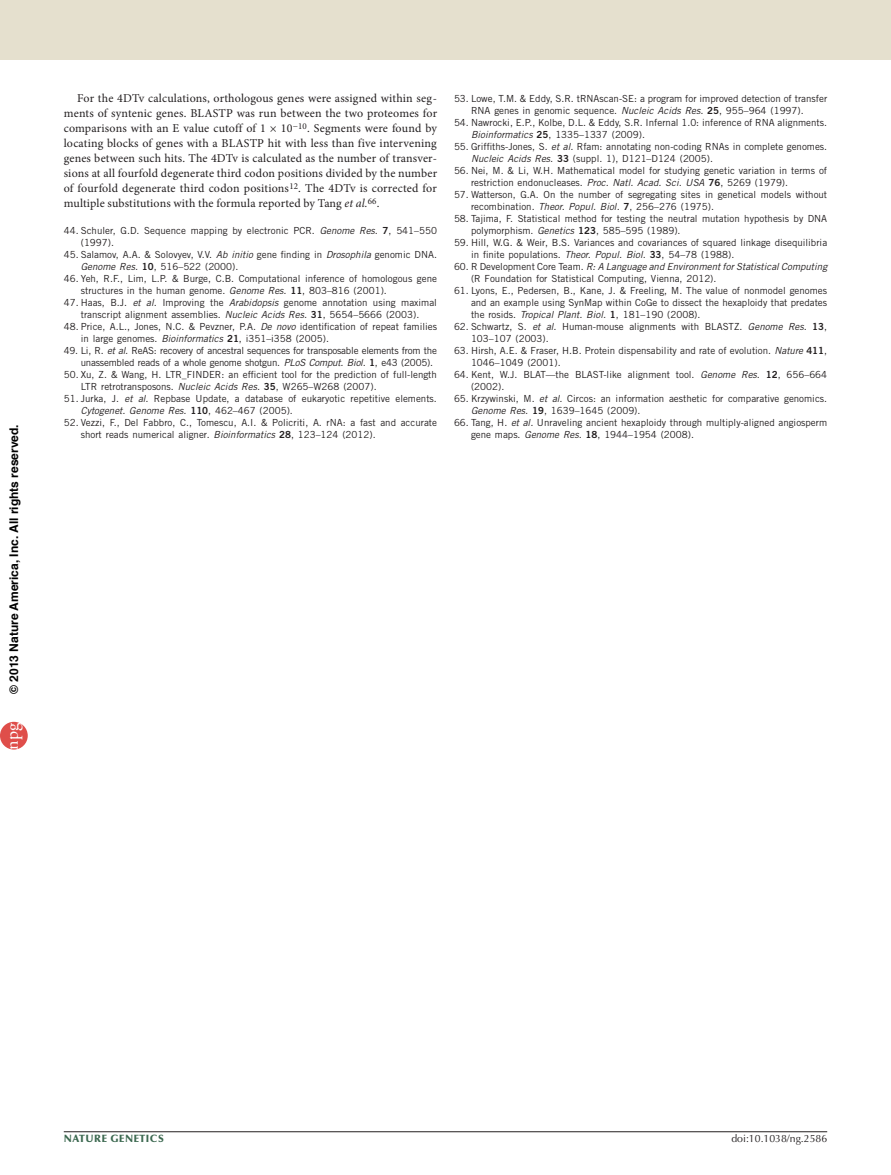
<style>
.page{position:relative;width:891px;height:1175px;background:#fff}
.page>*{position:absolute;margin:0;border:0;box-sizing:border-box;transform-origin:0 0}
.t1{font:18px "Adobe Garamond Pro";color:#fff}
.pParaMethod{font:12px/15px "Minion Pro";letter-spacing:.005em;color:#231f20;text-align:justify}
.t2{font:700 12px "Helvetica";color:#000}
.pDoiLRH{font:10.5px "Optima LT Std";color:#231f20}
.t3{font:900 10.5px "Optima LT Std";letter-spacing:.05em;color:#3b684f}
.pReference2{font:9.75px/12px "Trade Gothic LT Std";color:#231f20}
.pReference2-2{font:9.75px/12px "Trade Gothic LT Std";letter-spacing:-.02em;color:#231f20}
.s1{font-style:italic}
.s2{font-family:"Trade Gothic LT Std Bd 2"}
</style>
<div class="page">
<hr style="left:64px;top:1131px;width:763px;height:1px;background:#231f20">
<div style="left:0;top:0;width:891px;height:60px;background:#e5e0ce"></div>
<div style="left:0;top:722px;width:28px;height:27px;background:#df4e4a;border-radius:50%"></div>
<p class="t2" style="left:4px;top:693px;width:271px;rotate:-90deg">© 2013 Nature America, Inc. All rights reserved.</p>
<h1 class="t1" style="left:1px;top:749px;width:28px;rotate:-90deg">npg</h1>
<p class="pParaMethod" style="left:64px;top:91px;width:375px;text-indent:14px">For the 4DTv calculations, orthologous genes were assigned within seg&shy;ments of syntenic genes. BLASTP was run between the two proteomes for comparisons with an E value cutoff of 1 × 10<sup>−10</sup>. Segments were found by locating blocks of genes with a BLASTP hit with less than five intervening genes between such hits. The 4DTv is calculated as the number of transver&shy;sions at all fourfold degenerate third codon positions divided by the number of fourfold degenerate third codon positions<sup>12</sup>. The 4DTv is corrected for multiple substitutions with the formula reported by Tang <span class="s1">et al.</span><sup>66</sup>.</p>
<p class="pReference2" style="left:471px;top:93px;width:358px;text-indent:-17px">53. Lowe, T.M. &amp; Eddy, S.R. tRNAscan-SE: a program for improved detection of transfer<br>RNA genes in genomic sequence. <span class="s1">Nucleic Acids Res.</span> <span class="s2">25</span>, 955–964 (1997).</p>
<p class="pReference2" style="left:471px;top:117px;width:358px;text-indent:-17px">54. Nawrocki, E.P., Kolbe, D.L. &amp; Eddy, S.R. Infernal 1.0: inference of RNA alignments.<br><span class="s1">Bioinformatics</span> <span class="s2">25</span>, 1335–1337 (2009).</p>
<p class="pReference2" style="left:471px;top:141px;width:358px;text-indent:-17px">55. Griffiths-Jones, S. <span class="s1">et al.</span> Rfam: annotating non-coding RNAs in complete genomes.<br><span class="s1">Nucleic Acids Res.</span> <span class="s2">33</span> (suppl. 1), D121–D124 (2005).</p>
<p class="pReference2" style="left:471px;top:165px;width:358px;text-indent:-17px">56. Nei, M. &amp; Li, W.H. Mathematical model for studying genetic variation in terms of restriction endonucleases. <span class="s1">Proc. Natl. Acad. Sci. USA</span> <span class="s2">76</span>, 5269 (1979).</p>
<p class="pReference2" style="left:471px;top:189px;width:358px;text-indent:-17px">57. Watterson, G.A. On the number of segregating sites in genetical models without recombination. <span class="s1">Theor. Popul. Biol.</span> <span class="s2">7</span>, 256–276 (1975).</p>
<p class="pReference2" style="left:471px;top:213px;width:358px;text-indent:-17px">58. Tajima, F. Statistical method for testing the neutral mutation hypothesis by DNA polymorphism. <span class="s1">Genetics</span> <span class="s2">123</span>, 585–595 (1989).</p>
<p class="pReference2" style="left:471px;top:237px;width:358px;text-indent:-17px">59. Hill, W.G. &amp; Weir, B.S. Variances and covariances of squared linkage disequilibria in finite populations. <span class="s1">Theor. Popul. Biol.</span> <span class="s2">33</span>, 54–78 (1988).</p>
<p class="pReference2" style="left:471px;top:261px;width:358px;text-indent:-17px">60. R Development Core Team. <span class="s1">R: A Language and Environment for Statistical Computing </span>(R Foundation for Statistical Computing, Vienna, 2012).</p>
<p class="pReference2" style="left:471px;top:285px;width:358px;text-align:justify;text-indent:-17px">61. Lyons, E., Pedersen, B., Kane, J. &amp; Freeling, M. The value of nonmodel genomes and an example using SynMap within CoGe to dissect the hexaploidy that predates the rosids. <span class="s1">Tropical Plant. Biol.</span> <span class="s2">1</span>, 181–190 (2008).</p>
<p class="pReference2" style="left:471px;top:321px;width:358px;text-indent:-17px">62. Schwartz, S. <span class="s1">et al.</span> Human-mouse alignments with BLASTZ. <span class="s1">Genome Res.</span> <span class="s2">13</span>,<br>103–107 (2003).</p>
<p class="pReference2" style="left:471px;top:345px;width:358px;text-indent:-17px">63. Hirsh, A.E. &amp; Fraser, H.B. Protein dispensability and rate of evolution. <span class="s1">Nature</span> <span class="s2">411</span>,<br>1046–1049 (2001).</p>
<p class="pReference2" style="left:471px;top:369px;width:358px;text-indent:-17px">64. Kent, W.J. BLAT—the BLAST-like alignment tool. <span class="s1">Genome Res.</span> <span class="s2">12</span>, 656–664 (2002).</p>
<p class="pReference2" style="left:471px;top:393px;width:358px;text-indent:-17px">65. Krzywinski, M. <span class="s1">et al.</span> Circos: an information aesthetic for comparative genomics.<br><span class="s1">Genome Res.</span> <span class="s2">19</span>, 1639–1645 (2009).</p>
<p class="pReference2" style="left:471px;top:417px;width:358px;text-indent:-17px">66. Tang, H. <span class="s1">et al.</span> Unraveling ancient hexaploidy through multiply-aligned angiosperm gene maps. <span class="s1">Genome Res.</span> <span class="s2">18</span>, 1944–1954 (2008).</p>
<p class="pReference2" style="left:81px;top:225px;width:358px;text-indent:-17px">44. Schuler, G.D. Sequence mapping by electronic PCR. <span class="s1">Genome Res.</span> <span class="s2">7</span>, 541–550 (1997).</p>
<p class="pReference2" style="left:81px;top:249px;width:358px;text-indent:-17px">45. Salamov, A.A. &amp; Solovyev, V.V. <span class="s1">Ab initio</span> gene finding in <span class="s1">Drosophila</span> genomic DNA.<br><span class="s1">Genome Res.</span> <span class="s2">10</span>, 516–522 (2000).</p>
<p class="pReference2" style="left:81px;top:273px;width:358px;text-indent:-17px">46. Yeh, R.F., Lim, L.P. &amp; Burge, C.B. Computational inference of homologous gene structures in the human genome. <span class="s1">Genome Res.</span> <span class="s2">11</span>, 803–816 (2001).</p>
<p class="pReference2" style="left:64px;top:297px;width:375px;text-align:center">47. Haas, B.J. <span class="s1">et al.</span> Improving the <span class="s1">Arabidopsis</span> genome annotation using maximal transcript alignment assemblies. <span class="s1">Nucleic Acids Res.</span> <span class="s2">31</span>, 5654–5666 (2003).</p>
<p class="pReference2" style="left:81px;top:321px;width:358px;text-indent:-17px">48. Price, A.L., Jones, N.C. &amp; Pevzner, P.A. <span class="s1">De novo</span> identification of repeat families in large genomes. <span class="s1">Bioinformatics</span> <span class="s2">21</span>, i351–i358 (2005).</p>
<p class="pReference2-2" style="left:81px;top:345px;width:358px;text-indent:-17px">49. Li, R. <span class="s1">et al.</span> ReAS: recovery of ancestral sequences for transposable elements from the unassembled reads of a whole genome shotgun. <span class="s1">PLoS Comput. Biol.</span> <span class="s2">1</span>, e43 (2005).</p>
<p class="pReference2" style="left:81px;top:369px;width:358px;text-indent:-17px">50. Xu, Z. &amp; Wang, H. LTR_FINDER: an efficient tool for the prediction of full-length<br>LTR retrotransposons. <span class="s1">Nucleic Acids Res.</span> <span class="s2">35</span>, W265–W268 (2007).</p>
<p class="pReference2" style="left:81px;top:393px;width:358px;text-indent:-17px">51. Jurka, J. <span class="s1">et al.</span> Repbase Update, a database of eukaryotic repetitive elements.<br><span class="s1">Cytogenet. Genome Res.</span> <span class="s2">110</span>, 462–467 (2005).</p>
<p class="pReference2" style="left:81px;top:417px;width:358px;text-indent:-17px">52. Vezzi, F., Del Fabbro, C., Tomescu, A.I. &amp; Policriti, A. rNA: a fast and accurate short reads numerical aligner. <span class="s1">Bioinformatics</span> <span class="s2">28</span>, 123–124 (2012).</p>
<p class="t3" style="left:64px;top:1132px;width:102px">NATURE GENETICS</p>
<p class="pDoiLRH" style="left:731px;top:1132px;width:97px">doi:10.1038/ng.2586</p>
</div>
